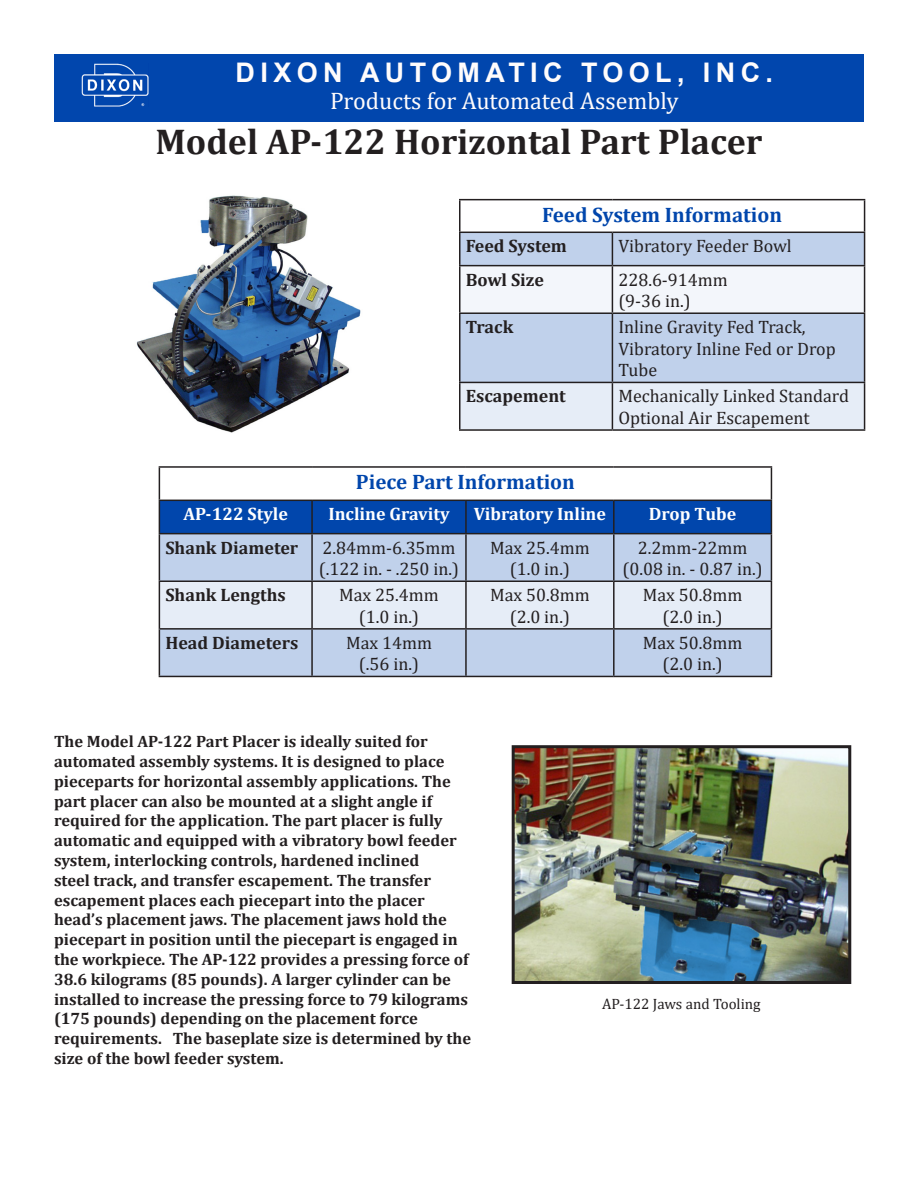
<style>
.page{position:relative;width:918px;height:1188px;background:#fff}
.page>*{position:absolute;margin:0;border:0;box-sizing:border-box;transform-origin:0 0}
.t1{font:700 36px "Cambria";color:#231f20}
.t2{font:700 27px "Arial";letter-spacing:.2em;color:#fffcfc}
.t3{font:24px "Cambria";color:#fffcfc}
.t4{font:700 21px "Cambria";color:#0146ac}
.t5{font:18px/21.6px "Cambria";color:#231f20}
.t6{font:700 18px "Cambria";color:#231f20}
.t7{font:700 18px "Cambria";color:#fff}
.t8{font:700 16.5px/19.8px "Cambria";color:#231f20}
.t9{font:15px "Cambria";color:#231f20}
</style>
<div class="page">
<div style="left:54px;top:54px;width:810px;height:67px;background:#0146ad"></div>
<img style="left:81px;top:64px;width:68px;height:43px">
<div style="left:160px;top:501px;width:611px;height:32px;background:#0146ac"></div>
<div style="left:160px;top:534px;width:611px;height:142px;background:#c0d1eb"></div>
<div style="left:160px;top:582px;width:611px;height:46px;background:#e6edf7"></div>
<hr style="left:159px;top:466px;width:153px;height:2px;background:#231f20">
<hr style="left:159px;top:468px;width:1px;height:32px;background:#231f20">
<hr style="left:312px;top:466px;width:154px;height:2px;background:#231f20">
<hr style="left:466px;top:466px;width:148px;height:2px;background:#231f20">
<hr style="left:614px;top:466px;width:158px;height:2px;background:#231f20">
<hr style="left:771px;top:468px;width:1px;height:32px;background:#231f20">
<hr style="left:159px;top:500px;width:153px;height:1px;background:#231f20">
<hr style="left:159px;top:501px;width:1px;height:32px;background:#231f20">
<hr style="left:312px;top:500px;width:154px;height:1px;background:#231f20">
<hr style="left:311px;top:501px;width:2px;height:32px;background:#231f20">
<hr style="left:466px;top:500px;width:148px;height:1px;background:#231f20">
<hr style="left:465px;top:501px;width:2px;height:32px;background:#231f20">
<hr style="left:614px;top:500px;width:158px;height:1px;background:#231f20">
<hr style="left:613px;top:501px;width:2px;height:32px;background:#231f20">
<hr style="left:771px;top:501px;width:1px;height:32px;background:#231f20">
<hr style="left:159px;top:533px;width:153px;height:1px;background:#231f20">
<hr style="left:159px;top:534px;width:1px;height:47px;background:#231f20">
<hr style="left:312px;top:533px;width:154px;height:1px;background:#231f20">
<hr style="left:311px;top:534px;width:2px;height:47px;background:#231f20">
<hr style="left:466px;top:533px;width:148px;height:1px;background:#231f20">
<hr style="left:465px;top:534px;width:2px;height:47px;background:#231f20">
<hr style="left:614px;top:533px;width:158px;height:1px;background:#231f20">
<hr style="left:613px;top:534px;width:2px;height:47px;background:#231f20">
<hr style="left:771px;top:534px;width:1px;height:47px;background:#231f20">
<hr style="left:159px;top:581px;width:153px;height:1px;background:#231f20">
<hr style="left:159px;top:582px;width:1px;height:46px;background:#231f20">
<hr style="left:312px;top:581px;width:154px;height:1px;background:#231f20">
<hr style="left:311px;top:582px;width:2px;height:46px;background:#231f20">
<hr style="left:466px;top:581px;width:148px;height:1px;background:#231f20">
<hr style="left:465px;top:582px;width:2px;height:46px;background:#231f20">
<hr style="left:614px;top:581px;width:158px;height:1px;background:#231f20">
<hr style="left:613px;top:582px;width:2px;height:46px;background:#231f20">
<hr style="left:771px;top:582px;width:1px;height:46px;background:#231f20">
<hr style="left:159px;top:628px;width:153px;height:2px;background:#231f20">
<hr style="left:159px;top:630px;width:1px;height:46px;background:#231f20">
<hr style="left:312px;top:628px;width:154px;height:2px;background:#231f20">
<hr style="left:311px;top:630px;width:2px;height:46px;background:#231f20">
<hr style="left:466px;top:628px;width:148px;height:2px;background:#231f20">
<hr style="left:465px;top:630px;width:2px;height:46px;background:#231f20">
<hr style="left:614px;top:628px;width:158px;height:2px;background:#231f20">
<hr style="left:613px;top:630px;width:2px;height:46px;background:#231f20">
<hr style="left:771px;top:630px;width:1px;height:46px;background:#231f20">
<hr style="left:159px;top:676px;width:153px;height:1px;background:#231f20">
<hr style="left:312px;top:676px;width:154px;height:1px;background:#231f20">
<hr style="left:466px;top:676px;width:148px;height:1px;background:#231f20">
<hr style="left:614px;top:676px;width:158px;height:1px;background:#231f20">
<img style="left:136px;top:195px;width:225px;height:238px">
<img style="left:516px;top:749px;width:331px;height:231px">
<div style="left:512px;top:745px;width:339px;height:239px;border:3px solid #231f20"></div>
<div style="left:460px;top:233px;width:404px;height:149px;background:#c0d1eb"></div>
<div style="left:460px;top:266px;width:404px;height:46px;background:#f3f6fb"></div>
<div style="left:460px;top:383px;width:404px;height:46px;background:#e6edf7"></div>
<hr style="left:459px;top:199px;width:153px;height:1px;background:#231f20">
<hr style="left:459px;top:200px;width:1px;height:32px;background:#231f20">
<hr style="left:612px;top:199px;width:253px;height:1px;background:#231f20">
<hr style="left:864px;top:200px;width:1px;height:32px;background:#231f20">
<hr style="left:459px;top:232px;width:153px;height:1px;background:#231f20">
<hr style="left:459px;top:233px;width:1px;height:32px;background:#231f20">
<hr style="left:612px;top:232px;width:253px;height:1px;background:#231f20">
<hr style="left:612px;top:233px;width:1px;height:32px;background:#231f20">
<hr style="left:864px;top:233px;width:1px;height:32px;background:#231f20">
<hr style="left:459px;top:265px;width:153px;height:1px;background:#231f20">
<hr style="left:459px;top:266px;width:1px;height:46px;background:#231f20">
<hr style="left:612px;top:265px;width:253px;height:1px;background:#231f20">
<hr style="left:612px;top:266px;width:1px;height:46px;background:#231f20">
<hr style="left:864px;top:266px;width:1px;height:46px;background:#231f20">
<hr style="left:459px;top:312px;width:153px;height:2px;background:#231f20">
<hr style="left:459px;top:314px;width:1px;height:68px;background:#231f20">
<hr style="left:612px;top:312px;width:253px;height:2px;background:#231f20">
<hr style="left:612px;top:314px;width:1px;height:68px;background:#231f20">
<hr style="left:864px;top:314px;width:1px;height:68px;background:#231f20">
<hr style="left:459px;top:382px;width:153px;height:1px;background:#231f20">
<hr style="left:459px;top:383px;width:1px;height:46px;background:#231f20">
<hr style="left:612px;top:382px;width:253px;height:1px;background:#231f20">
<hr style="left:612px;top:383px;width:1px;height:46px;background:#231f20">
<hr style="left:864px;top:383px;width:1px;height:46px;background:#231f20">
<hr style="left:459px;top:429px;width:153px;height:2px;background:#231f20">
<hr style="left:612px;top:429px;width:253px;height:2px;background:#231f20">
<p class="t2" style="left:236px;top:54px;width:539px">DIXON AUTOMATIC TOOL, INC.</p>
<p class="t3" style="left:330px;top:86px;width:350px">Products for Automated Assembly</p>
<p class="t1" style="left:155px;top:116px;width:609px">Model AP-122 Horizontal Part Placer</p>
<p class="t4" style="left:542px;top:200px;width:242px">Feed System Information</p>
<p class="t6" style="left:466px;top:233px;width:103px">Feed System</p>
<p class="t5" style="left:618px;top:235px;width:175px">Vibratory Feeder Bowl</p>
<p class="t6" style="left:466px;top:267px;width:80px">Bowl Size</p>
<p class="t5" style="left:618px;top:269px;width:111px">228.6-914mm</p>
<p class="t5" style="left:618px;top:290px;width:74px">(9-36 in.)</p>
<p class="t6" style="left:466px;top:314px;width:49px">Track</p>
<p class="t5" style="left:618px;top:316px;width:219px">Inline Gravity Fed Track,<br>Vibratory Inline Fed or Drop<br>Tube</p>
<p class="t6" style="left:466px;top:384px;width:102px">Escapement</p>
<p class="t5" style="left:618px;top:385px;width:232px">Mechanically Linked Standard<br>Optional Air Escapement</p>
<p class="t4" style="left:356px;top:467px;width:221px">Piece Part Information</p>
<p class="t7" style="left:184px;top:501px;width:106px">AP-122 Style</p>
<p class="t7" style="left:328px;top:501px;width:123px">Incline Gravity</p>
<p class="t7" style="left:474px;top:501px;width:134px">Vibratory Inline</p>
<p class="t7" style="left:649px;top:501px;width:89px">Drop Tube</p>
<p class="t6" style="left:165px;top:535px;width:134px">Shank Diameter</p>
<p class="t5" style="left:322px;top:537px;width:135px">2.84mm-6.35mm</p>
<p class="t5" style="left:319px;top:558px;width:142px">(.122 in. - .250 in.)</p>
<p class="t5" style="left:490px;top:537px;width:101px">Max 25.4mm</p>
<p class="t5" style="left:510px;top:558px;width:62px">(1.0 in.)</p>
<p class="t5" style="left:638px;top:537px;width:111px">2.2mm-22mm</p>
<p class="t5" style="left:623px;top:558px;width:142px">(0.08 in. - 0.87 in.)</p>
<p class="t6" style="left:165px;top:582px;width:122px">Shank Lengths</p>
<p class="t5" style="left:339px;top:584px;width:101px">Max 25.4mm</p>
<p class="t5" style="left:359px;top:606px;width:62px">(1.0 in.)</p>
<p class="t6" style="left:165px;top:630px;width:134px">Head Diameters</p>
<p class="t5" style="left:346px;top:632px;width:88px">Max 14mm</p>
<p class="t5" style="left:359px;top:653px;width:62px">(.56 in.)</p>
<p class="t5" style="left:490px;top:584px;width:101px">Max 50.8mm</p>
<p class="t5" style="left:510px;top:606px;width:62px">(2.0 in.)</p>
<p class="t5" style="left:643px;top:584px;width:101px">Max 50.8mm</p>
<p class="t5" style="left:663px;top:606px;width:62px">(2.0 in.)</p>
<p class="t5" style="left:643px;top:632px;width:101px">Max 50.8mm</p>
<p class="t5" style="left:663px;top:653px;width:62px">(2.0 in.)</p>
<p class="t8" style="left:54px;top:731px;width:419px">The Model AP-122 Part Placer is ideally suited for automated assembly systems. It is designed to place pieceparts for horizontal assembly applications. The part placer can also be mounted at a slight angle if required for the application. The part placer is fully automatic and equipped with a vibratory bowl feeder system, interlocking controls, hardened inclined<br>steel track, and transfer escapement. The transfer escapement places each piecepart into the placer head’s placement jaws. The placement jaws hold the piecepart in position until the piecepart is engaged in the workpiece. The AP-122 provides a pressing force of 38.6 kilograms (85 pounds). A larger cylinder can be installed to increase the pressing force to 79 kilograms (175 pounds) depending on the placement force requirements. The baseplate size is determined by the size of the bowl feeder system.</p>
<p class="t9" style="left:602px;top:995px;width:160px">AP-122 Jaws and Tooling</p>
</div>
